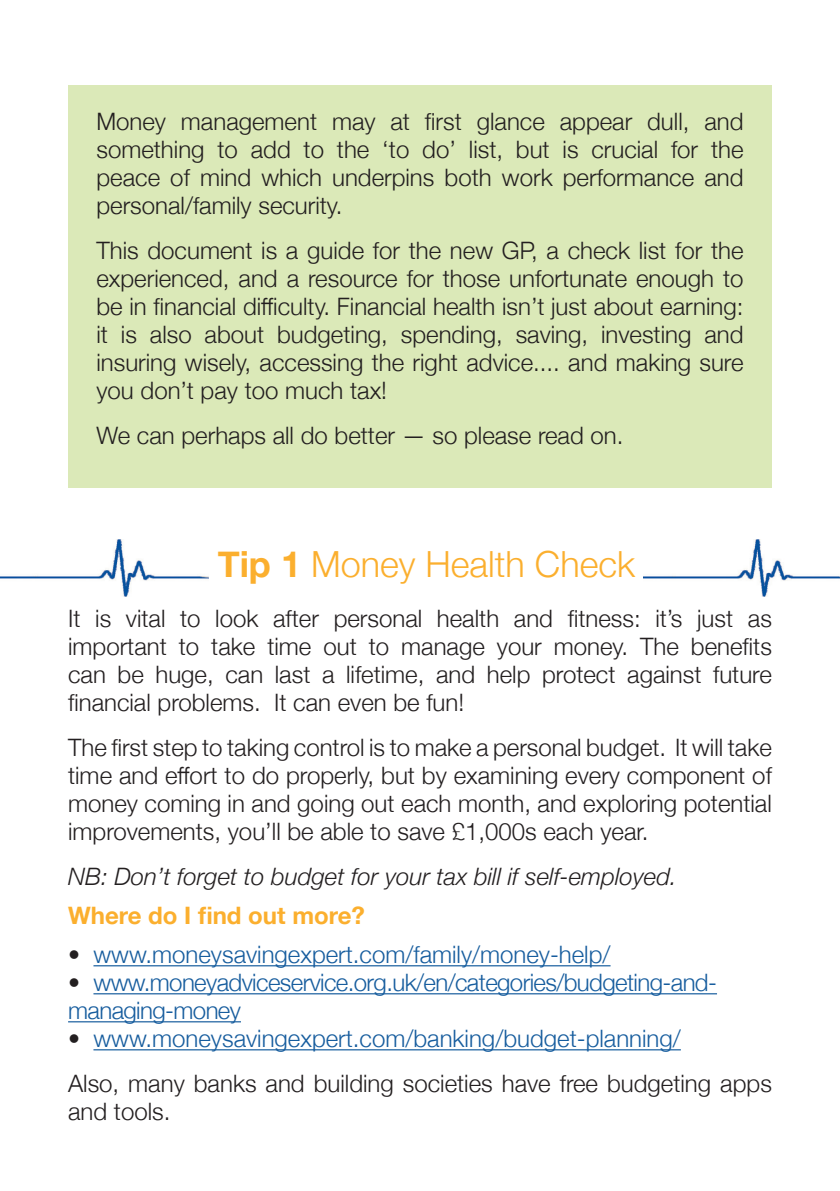
<style>
.page{position:relative;width:840px;height:1191px;background:#fff}
.page>*{position:absolute;margin:0;border:0;box-sizing:border-box;transform-origin:0 0}
.t1{font:300 36px "Helvetica Neue";color:#fbaf2e}
.t2{font:300 24px/28px "Helvetica Neue";color:#231f20;text-align:justify}
.t3{font:300 24px "Helvetica Neue";color:#175d9e}
.t4{font:300 24px/28px "Helvetica Neue";letter-spacing:-.025em;color:#175d9e}
.t5{font:italic 300 24px "Helvetica Neue";color:#231f20}
.t6{font:700 24px "Helvetica Neue";color:#fbaf2e}
.s1{font-weight:700}
.s2{color:#231f20}
</style>
<div class="page">
<hr style="left:93px;top:965px;width:517px;height:1px;background:#175d9e">
<hr style="left:93px;top:993px;width:623px;height:1px;background:#175d9e">
<hr style="left:68px;top:1021px;width:173px;height:1px;background:#175d9e">
<hr style="left:93px;top:1049px;width:587px;height:1px;background:#175d9e">
<img style="left:643px;top:539px;width:196px;height:58px">
<img style="left:0;top:539px;width:209px;height:58px">
<div style="left:68px;top:85px;width:703px;height:403px;background:#dbe9b8"></div>
<p class="t2" style="left:96px;top:106px;width:648px">Money management may at first glance appear dull, and something to add to the ‘to do’ list, but is crucial for the peace of mind which underpins both work performance and personal/family security.</p>
<p class="t2" style="left:96px;top:235px;width:648px">This document is a guide for the new GP, a check list for the experienced, and a resource for those unfortunate enough to be in financial difficulty. Financial health isn’t just about earning: it is also about budgeting, spending, saving, investing and insuring wisely, accessing the right advice.... and making sure you don’t pay too much tax!</p>
<p class="t2" style="left:96px;top:420px;width:528px">We can perhaps all do better — so please read on.</p>
<p class="t1" style="left:217px;top:534px;width:418px"><span class="s1">Tip 1</span> Money Health Check</p>
<p class="t2" style="left:68px;top:602px;width:704px">It is vital to look after personal health and fitness: it’s just as important to take time out to manage your money. The benefits can be huge, can last a lifetime, and help protect against future financial problems. It can even be fun!</p>
<p class="t2" style="left:68px;top:731px;width:704px">The first step to taking control is to make a personal budget. It will take time and effort to do properly, but by examining every component of money coming in and going out each month, and exploring potential improvements, you’ll be able to save £1,000s each year.</p>
<p class="t5" style="left:68px;top:857px;width:610px">NB: Don’t forget to budget for your tax bill if self-employed.</p>
<p class="t6" style="left:68px;top:896px;width:298px">Where do I find out more?</p>
<p class="t3" style="left:68px;top:935px;width:543px"><span class="s2">•</span> www.moneysavingexpert.com/family/money-help/</p>
<p class="t4" style="left:68px;top:967px;width:650px"><span class="s2">•</span> www.moneyadviceservice.org.uk/en/categories/budgeting-and&shy;managing-money</p>
<p class="t3" style="left:68px;top:1019px;width:614px"><span class="s2">•</span> www.moneysavingexpert.com/banking/budget-planning/</p>
<p class="t2" style="left:68px;top:1068px;width:704px">Also, many banks and building societies have free budgeting apps and tools.</p>
</div>
